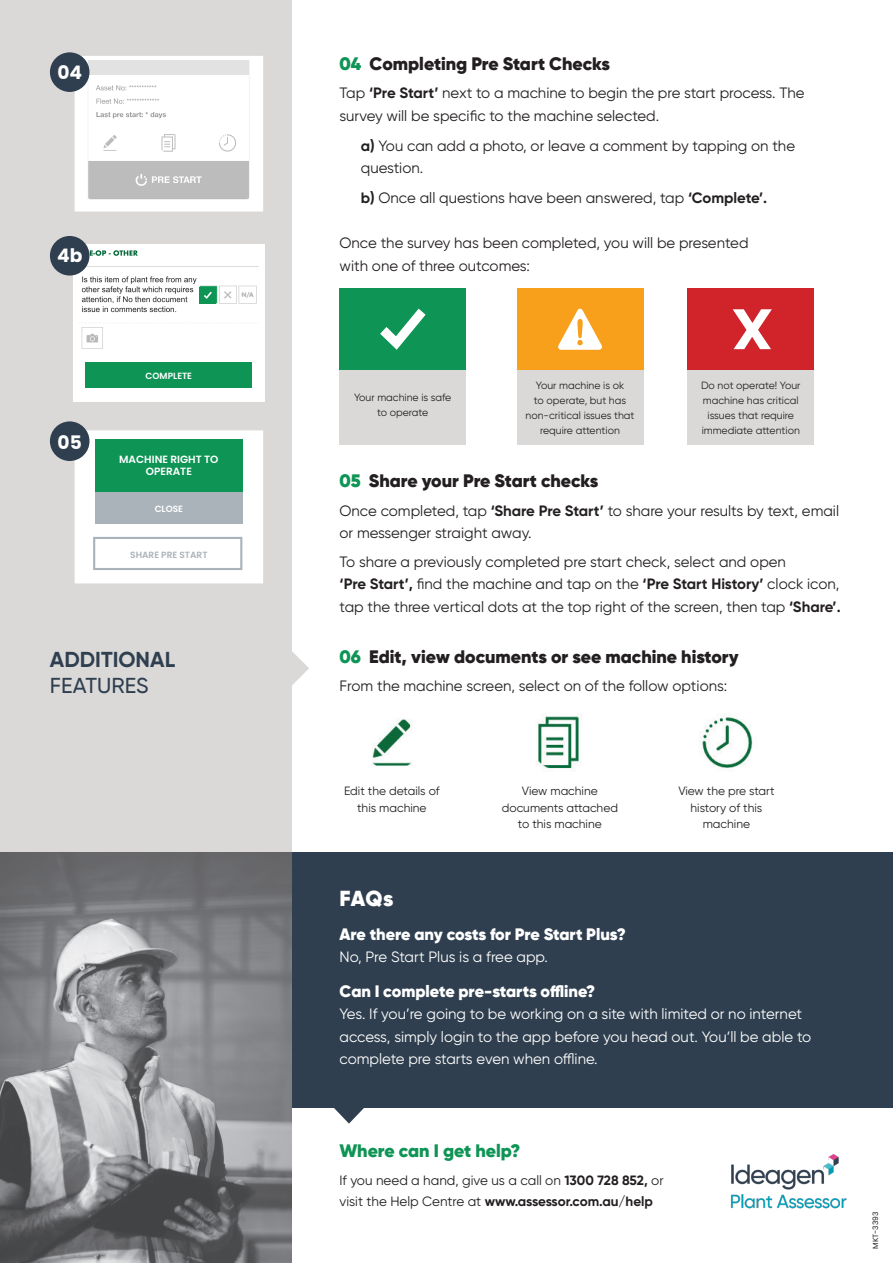
<style>
.page{position:relative;width:893px;height:1263px;background:#fff}
.page>*{position:absolute;margin:0;border:0;box-sizing:border-box;transform-origin:0 0}
.t1{font:700 21.6px "Gilroy";color:#2f3f4f}
.t2{font:500 21.6px "Gilroy";color:#2f3f4f}
.t3{font:900 21.6px "Gilroy";color:#fff}
.t4{font:700 18.6px "Poppins";color:#fff}
.t5{font:900 18px "Gilroy";color:#231f20}
.t6{font:900 18px "Gilroy";color:#0e9455}
.t7{font:900 16.5px "Gilroy";letter-spacing:-.005em;color:#fff}
.t8{font:15px/22.5px "Gilroy";color:#231f20}
.t9{font:15px/22.5px "Gilroy";color:#fff}
.t10{font:13.5px/21px "Gilroy";color:#231f20}
.t11{font:12px/16.5px "Gilroy";color:#231f20;text-align:center}
.t12{font:10.5px/15px "Gilroy";color:#231f20;text-align:center}
.t13{font:600 10.5px "Poppins";color:#fff}
.t14{font:600 9px "Poppins";color:#fff}
.t15{font:600 9px "Poppins";color:#abb3ba}
.t16{font:7.5px "Poppins";color:#231f20}
.s1{color:#0e9455}
.s2{font-weight:700}
</style>
<div class="page">
<div style="left:0;top:0;width:291px;height:1263px;background:#dad9d8"></div>
<img style="left:80px;top:61px;width:178px;height:146px">
<div style="left:75px;top:56px;width:188px;height:156px;border:4px solid #fff"></div>
<div style="left:73px;top:244px;width:192px;height:158px;background:#fff"></div>
<img style="left:81px;top:250px;width:177px;height:98px">
<div style="left:200px;top:287px;width:16px;height:17px;background:#0e9455"></div>
<svg style="left:204px;top:292px;width:8px;height:7px"></svg>
<div style="left:0;top:853px;width:893px;height:255px;background:#2f3f4f"></div>
<img style="left:372px;top:714px;width:381px;height:55px">
<div style="left:340px;top:307px;width:126px;height:137px;background:#dad9d8"></div>
<div style="left:517px;top:309px;width:126px;height:135px;background:#dad9d8"></div>
<div style="left:688px;top:309px;width:126px;height:135px;background:#dad9d8"></div>
<svg style="left:291px;top:637px;width:18px;height:63px"></svg>
<div style="left:340px;top:288px;width:126px;height:82px;background:#0e9455"></div>
<div style="left:517px;top:288px;width:126px;height:82px;background:#f89f1c"></div>
<div style="left:688px;top:288px;width:126px;height:82px;background:#d1232a"></div>
<svg style="left:334px;top:1108px;width:30px;height:15px"></svg>
<svg style="left:380px;top:309px;width:46px;height:41px"></svg>
<svg style="left:558px;top:309px;width:44px;height:41px"></svg>
<svg style="left:733px;top:309px;width:39px;height:40px"></svg>
<img style="left:0;top:853px;width:292px;height:410px">
<div style="left:75px;top:430px;width:188px;height:153px;background:#fff"></div>
<div style="left:50px;top:52px;width:39px;height:40px;background:#2f3f4f;border-radius:50%"></div>
<div style="left:50px;top:236px;width:39px;height:40px;background:#2f3f4f;border-radius:50%"></div>
<div style="left:50px;top:421px;width:39px;height:40px;background:#2f3f4f;border-radius:50%"></div>
<div style="left:95px;top:439px;width:147px;height:54px;background:#0e9455"></div>
<div style="left:95px;top:492px;width:147px;height:32px;background:#abb3ba"></div>
<div style="left:93px;top:537px;width:149px;height:33px;border:2px solid #abb3ba"></div>
<div style="left:86px;top:363px;width:166px;height:25px;background:#0e9455"></div>
<img style="left:730px;top:1154px;width:117px;height:55px">
<p class="t4" style="left:57px;top:61px;width:26px">04</p>
<p class="t4" style="left:57px;top:245px;width:27px">4b</p>
<p class="t4" style="left:58px;top:431px;width:26px">05</p>
<p class="t14" style="left:146px;top:370px;width:48px">COMPLETE</p>
<p class="t13" style="left:119px;top:453px;width:101px">MACHINE RIGHT TO</p>
<p class="t13" style="left:146px;top:466px;width:48px">OPERATE</p>
<p class="t14" style="left:155px;top:503px;width:30px">CLOSE</p>
<p class="t15" style="left:130px;top:550px;width:79px">SHARE PRE START</p>
<p class="t1" style="left:50px;top:645px;width:127px">ADDITIONAL</p>
<p class="t2" style="left:50px;top:672px;width:100px">FEATURES</p>
<p class="t5" style="left:340px;top:52px;width:272px"><span class="s1">04</span> Completing Pre Start Checks</p>
<p class="t8" style="left:340px;top:82px;width:467px">Tap <span class="s2">‘Pre Start’</span> next to a machine to begin the pre start process. The survey will be specific to the machine selected.</p>
<p class="t8" style="left:361px;top:134px;width:436px"><span class="s2">a)</span> You can add a photo, or leave a comment by tapping on the question.</p>
<p class="t8" style="left:361px;top:187px;width:408px"><span class="s2">b)</span> Once all questions have been answered, tap <span class="s2">‘Complete’.</span></p>
<p class="t8" style="left:340px;top:232px;width:410px">Once the survey has been completed, you will be presented with one of three outcomes:</p>
<p class="t12" style="left:354px;top:389px;width:99px">Your machine is safe to operate</p>
<p class="t12" style="left:526px;top:377px;width:111px">Your machine is ok<br>to operate, but has non-critical issues that require attention</p>
<p class="t12" style="left:701px;top:377px;width:101px">Do not operate! Your machine has critical issues that require immediate attention</p>
<p class="t5" style="left:340px;top:469px;width:260px"><span class="s1">05</span> Share your Pre Start checks</p>
<p class="t8" style="left:340px;top:499px;width:501px">Once completed, tap <span class="s2">‘Share Pre Start’</span> to share your results by text, email or messenger straight away.</p>
<p class="t8" style="left:340px;top:550px;width:503px">To share a previously completed pre start check, select and open<br><span class="s2">‘Pre Start’,</span> find the machine and tap on the <span class="s2">‘Pre Start History’</span> clock icon, tap the three vertical dots at the top right of the screen, then tap <span class="s2">‘Share’.</span></p>
<p class="t5" style="left:340px;top:645px;width:401px"><span class="s1">06</span> Edit, view documents or see machine history</p>
<p class="t8" style="left:340px;top:674px;width:389px">From the machine screen, select on of the follow options:</p>
<p class="t11" style="left:344px;top:783px;width:97px">Edit the details of this machine</p>
<p class="t11" style="left:502px;top:783px;width:118px">View machine documents attached to this machine</p>
<p class="t11" style="left:678px;top:783px;width:98px">View the pre start history of this machine</p>
<p class="t3" style="left:340px;top:885px;width:55px">FAQs</p>
<p class="t7" style="left:340px;top:924px;width:288px">Are there any costs for Pre Start Plus?</p>
<p class="t9" style="left:340px;top:946px;width:210px">No, Pre Start Plus is a free app.</p>
<p class="t7" style="left:340px;top:981px;width:257px">Can I complete pre-starts offline?</p>
<p class="t9" style="left:340px;top:1003px;width:473px">Yes. If you’re going to be working on a site with limited or no internet access, simply login to the app before you head out. You’ll be able to complete pre starts even when offline.</p>
<p class="t6" style="left:340px;top:1139px;width:182px">Where can I get help?</p>
<p class="t10" style="left:340px;top:1170px;width:326px">If you need a hand, give us a call on <span class="s2">1300 728 852,</span> or visit the Help Centre at <span class="s2">www.assessor.com.au/help</span></p>
<p class="t16" style="left:871px;top:1249px;width:39px;rotate:-90deg">MKT-3393</p>
</div>
